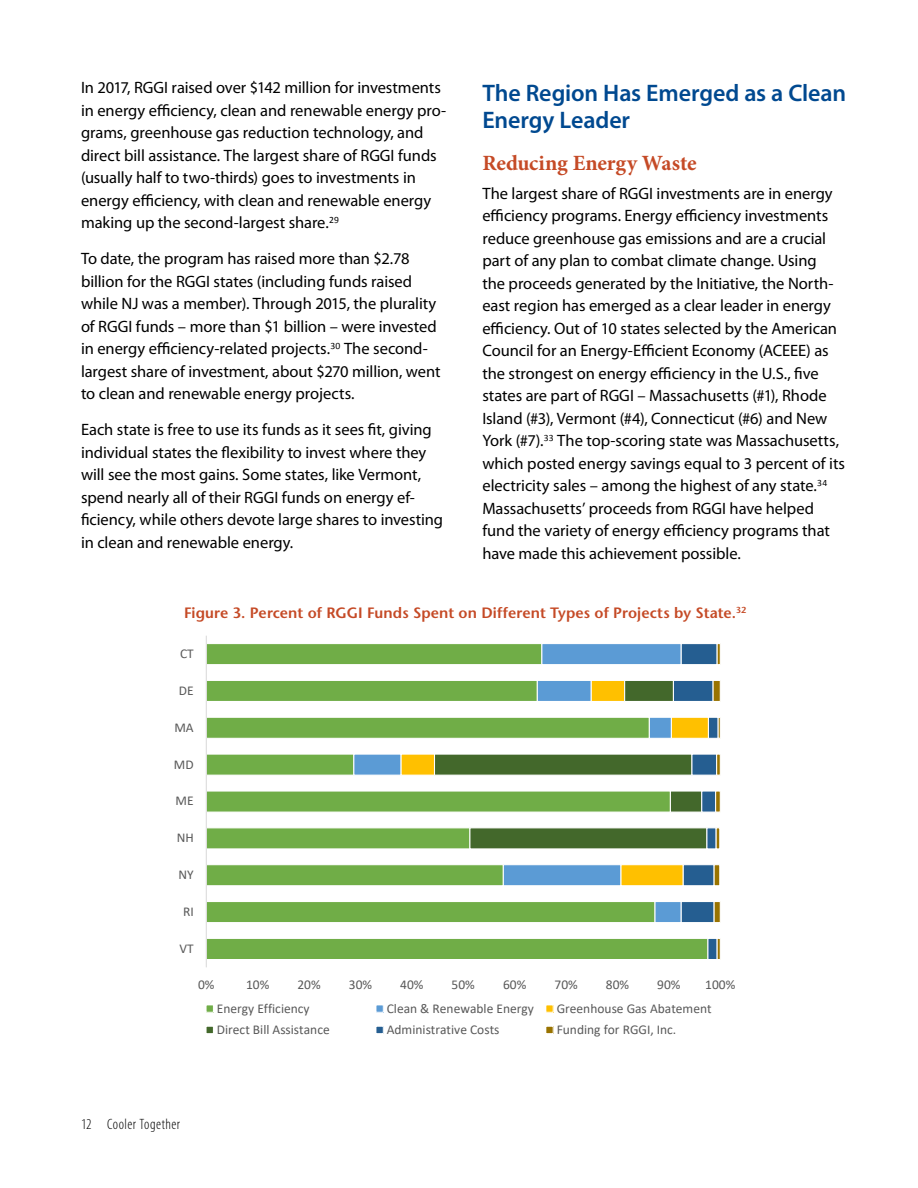
<style>
.page{position:relative;width:918px;height:1188px;background:#fff}
.page>*{position:absolute;margin:0;border:0;box-sizing:border-box;transform-origin:0 0}
.t1{font:600 24px/27px "Myriad Pro";letter-spacing:-.005em;color:#004990}
.t2{font:700 21.75px "Minion Pro";letter-spacing:-.005em;color:#c54a26}
.t3{font:16.5px/22.5px "Myriad Pro";letter-spacing:-.005em;color:#000}
.t4{font:600 15px "Stone Sans";letter-spacing:.005em;color:#c54a26}
.t5{font:300 condensed 15px "Myriad Pro";letter-spacing:.03em;color:#000}
.t6{font:13.5px "Calibri";color:#595959}
</style>
<div class="page">
<svg style="left:207px;top:644px;width:465px;height:315px"></svg>
<svg style="left:353px;top:644px;width:319px;height:280px"></svg>
<svg style="left:400px;top:679px;width:272px;height:208px"></svg>
<svg style="left:433px;top:679px;width:239px;height:171px"></svg>
<svg style="left:672px;top:643px;width:49px;height:317px"></svg>
<hr style="left:206px;top:636px;width:1px;height:331px;background:#d9d9d9">
<div style="left:206px;top:1005px;width:7px;height:7px;background:#70ad47"></div>
<div style="left:206px;top:1004px;width:8px;height:9px;border:1px solid #fff"></div>
<div style="left:376px;top:1005px;width:7px;height:7px;background:#5b9bd5"></div>
<div style="left:375px;top:1004px;width:9px;height:9px;border:1px solid #fff"></div>
<div style="left:546px;top:1005px;width:7px;height:7px;background:#ffc000"></div>
<div style="left:545px;top:1004px;width:9px;height:9px;border:1px solid #fff"></div>
<div style="left:206px;top:1026px;width:7px;height:8px;background:#43682b"></div>
<div style="left:206px;top:1026px;width:8px;height:8px;border:1px solid #fff"></div>
<div style="left:376px;top:1026px;width:7px;height:8px;background:#255e91"></div>
<div style="left:375px;top:1026px;width:9px;height:8px;border:1px solid #fff"></div>
<div style="left:546px;top:1026px;width:7px;height:8px;background:#997300"></div>
<div style="left:545px;top:1026px;width:9px;height:8px;border:1px solid #fff"></div>
<p class="t3" style="left:81px;top:76px;width:367px">In 2017, RGGI raised over $142 million for investments in energy efficiency, clean and renewable energy pro&shy;grams, greenhouse gas reduction technology, and direct bill assistance. The largest share of RGGI funds (usually half to two-thirds) goes to investments in energy efficiency, with clean and renewable energy making up the second-largest share.<sup>29</sup></p>
<p class="t3" style="left:81px;top:247px;width:361px">To date, the program has raised more than $2.78 billion for the RGGI states (including funds raised while NJ was a member). Through 2015, the plurality of RGGI funds – more than $1 billion – were invested in energy efficiency-related projects.<sup>30</sup> The second&shy;largest share of investment, about $270 million, went to clean and renewable energy projects.</p>
<p class="t3" style="left:81px;top:418px;width:364px">Each state is free to use its funds as it sees fit, giving individual states the flexibility to invest where they will see the most gains. Some states, like Vermont, spend nearly all of their RGGI funds on energy ef&shy;ficiency, while others devote large shares to investing in clean and renewable energy.</p>
<h1 class="t1" style="left:482px;top:78px;width:365px">The Region Has Emerged as a Clean<br>Energy Leader</h1>
<h2 class="t2" style="left:482px;top:148px;width:216px">Reducing Energy Waste</h2>
<p class="t3" style="left:482px;top:182px;width:364px">The largest share of RGGI investments are in energy efficiency programs. Energy efficiency investments reduce greenhouse gas emissions and are a crucial part of any plan to combat climate change. Using<br>the proceeds generated by the Initiative, the North&shy;east region has emerged as a clear leader in energy efficiency. Out of 10 states selected by the American Council for an Energy-Efficient Economy (ACEEE) as the strongest on energy efficiency in the U.S., five states are part of RGGI – Massachusetts (#1), Rhode Island (#3), Vermont (#4), Connecticut (#6) and New York (#7).<sup>33</sup> The top-scoring state was Massachusetts, which posted energy savings equal to 3 percent of its electricity sales – among the highest of any state.<sup>34<br></sup>Massachusetts’ proceeds from RGGI have helped fund the variety of energy efficiency programs that have made this achievement possible.</p>
<p class="t4" style="left:184px;top:604px;width:564px">Figure 3. Percent of RGGI Funds Spent on Different Types of Projects by State.<sup>32</sup></p>
<p class="t6" style="left:180px;top:644px;width:15px">CT</p>
<p class="t6" style="left:179px;top:681px;width:16px">DE</p>
<p class="t6" style="left:174px;top:718px;width:21px">MA</p>
<p class="t6" style="left:174px;top:755px;width:21px">MD</p>
<p class="t6" style="left:176px;top:792px;width:20px">ME</p>
<p class="t6" style="left:177px;top:828px;width:19px">NH</p>
<p class="t6" style="left:179px;top:865px;width:17px">NY</p>
<p class="t6" style="left:183px;top:902px;width:12px">RI</p>
<p class="t6" style="left:180px;top:939px;width:16px">VT</p>
<p class="t6" style="left:198px;top:975px;width:18px">0%</p>
<p class="t6" style="left:246px;top:975px;width:25px">10%</p>
<p class="t6" style="left:297px;top:975px;width:25px">20%</p>
<p class="t6" style="left:349px;top:975px;width:25px">30%</p>
<p class="t6" style="left:400px;top:975px;width:25px">40%</p>
<p class="t6" style="left:452px;top:975px;width:25px">50%</p>
<p class="t6" style="left:503px;top:975px;width:25px">60%</p>
<p class="t6" style="left:554px;top:975px;width:25px">70%</p>
<p class="t6" style="left:606px;top:975px;width:25px">80%</p>
<p class="t6" style="left:657px;top:975px;width:25px">90%</p>
<p class="t6" style="left:705px;top:975px;width:32px">100%</p>
<p class="t5" style="left:81px;top:1116px;width:101px">12 Cooler Together</p>
<p class="t6" style="left:217px;top:999px;width:94px">Energy Efficiency</p>
<p class="t6" style="left:387px;top:999px;width:149px">Clean &amp; Renewable Energy</p>
<p class="t6" style="left:557px;top:999px;width:156px">Greenhouse Gas Abatement</p>
<p class="t6" style="left:217px;top:1020px;width:114px">Direct Bill Assistance</p>
<p class="t6" style="left:387px;top:1020px;width:114px">Administrative Costs</p>
<p class="t6" style="left:557px;top:1020px;width:121px">Funding for RGGI, Inc.</p>
</div>
